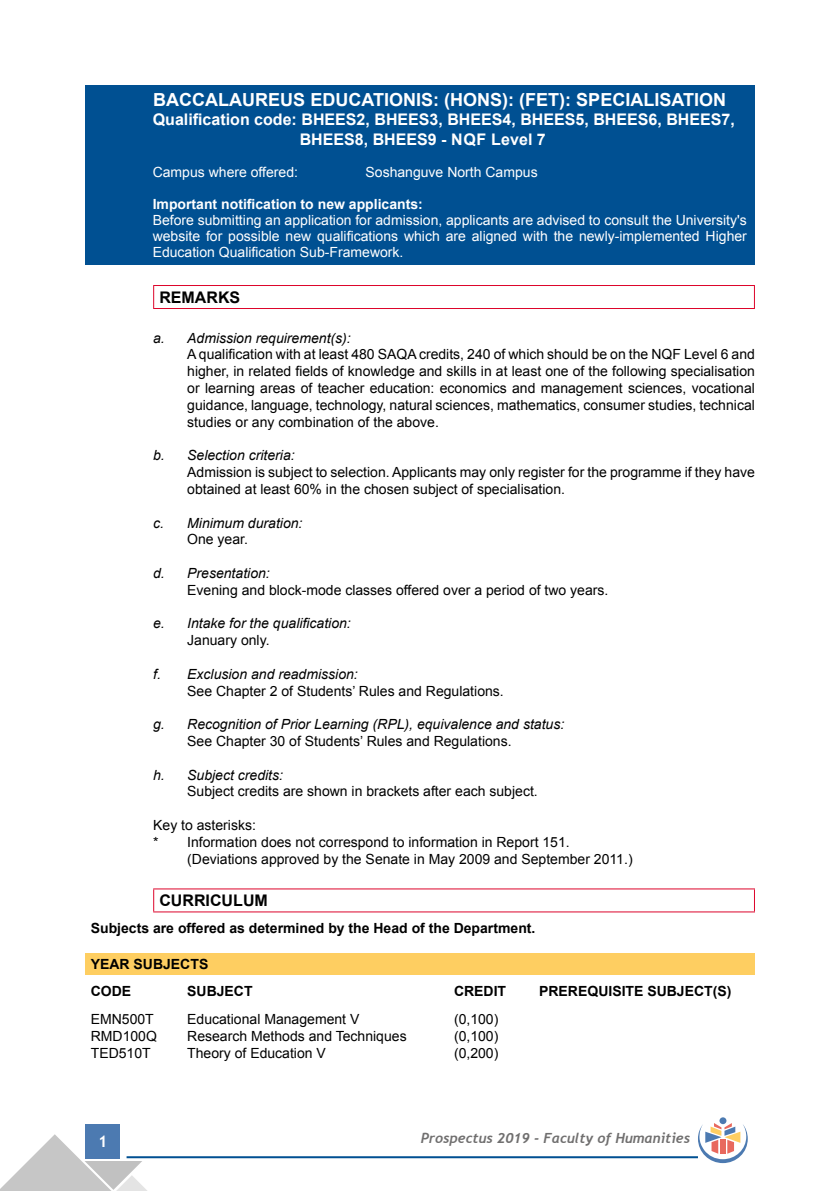
<style>
.page{position:relative;width:840px;height:1191px;background:#fff}
.page>*{position:absolute;margin:0;border:0;box-sizing:border-box;transform-origin:0 0}
.t1{font:700 18px "Arial";color:#fff}
.t2{font:700 16px/19.4px "Arial";color:#fff}
.t3{font:700 16px "Arial";color:#000}
.t4{font:700 16px "Trebuchet MS";color:#fff}
.t5{font:14px/16.8px "Arial";color:#000;text-align:justify}
.t6{font:14px/16px "Arial";color:#fff;text-align:justify}
.t7{font:italic 14px "Arial";color:#000}
.t8{font:700 14px/26.4px "Arial";color:#000}
.t9{font:700 14px "Arial";color:#fff}
.t10{font:italic 700 14px "Trebuchet";color:#706f6f}
</style>
<div class="page">
<div style="left:86px;top:1124px;width:34px;height:34px;background:#4c7ab1"></div>
<hr style="left:126px;top:1156px;width:571px;height:2px;background:#005092">
<svg style="left:0;top:1134px;width:148px;height:57px"></svg>
<div style="left:719px;top:1117px;width:7px;height:7px;background:#4c7ab1;border-radius:50%"></div>
<svg style="left:697px;top:1123px;width:50px;height:40px"></svg>
<div style="left:85px;top:85px;width:669px;height:180px;background:#005092"></div>
<hr style="left:153px;top:285px;width:601px;height:1px;background:#dd052b">
<svg style="left:153px;top:286px;width:1px;height:22px"></svg>
<svg style="left:753px;top:286px;width:1px;height:22px"></svg>
<hr style="left:153px;top:308px;width:601px;height:1px;background:#dd052b">
<hr style="left:153px;top:888px;width:601px;height:1px;background:#dd052b">
<svg style="left:153px;top:889px;width:1px;height:22px"></svg>
<hr style="left:153px;top:911px;width:601px;height:1px;background:#dd052b">
<div style="left:85px;top:953px;width:669px;height:21px;background:#fece61"></div>
<p class="t1" style="left:153px;top:87px;width:574px">BACCALAUREUS EDUCATIONIS: (HONS): (FET): SPECIALISATION</p>
<p class="t2" style="left:299px;top:110px;width:436px;text-indent:-147px">Qualification code: BHEES2, BHEES3, BHEES4, BHEES5, BHEES6, BHEES7,<br>BHEES8, BHEES9 - NQF Level 7</p>
<p class="t6" style="left:153px;top:164px;width:147px">Campus where offered:</p>
<p class="t6" style="left:365px;top:164px;width:173px">Soshanguve North Campus</p>
<p class="t9" style="left:153px;top:194px;width:271px">Important notification to new applicants:</p>
<p class="t6" style="left:153px;top:212px;width:595px">Before submitting an application for admission, applicants are advised to consult the University's website for possible new qualifications which are aligned with the newly-implemented Higher Education Qualification Sub-Framework.</p>
<p class="t3" style="left:159px;top:286px;width:82px">REMARKS</p>
<p class="t7" style="left:153px;top:329px;width:199px">a. Admission requirement(s):</p>
<p class="t5" style="left:187px;top:346px;width:569px">A qualification with at least 480 SAQA credits, 240 of which should be on the NQF Level 6 and higher, in related fields of knowledge and skills in at least one of the following specialisation or learning areas of teacher education: economics and management sciences, vocational guidance, language, technology, natural sciences, mathematics, consumer studies, technical studies or any combination of the above.</p>
<p class="t7" style="left:153px;top:446px;width:143px">b. Selection criteria:</p>
<p class="t5" style="left:187px;top:464px;width:569px">Admission is subject to selection. Applicants may only register for the programme if they have obtained at least 60% in the chosen subject of specialisation.</p>
<p class="t7" style="left:153px;top:513px;width:151px">c. Minimum duration:</p>
<p class="t5" style="left:187px;top:531px;width:62px">One year.</p>
<p class="t7" style="left:153px;top:564px;width:118px">d. Presentation:</p>
<p class="t5" style="left:187px;top:581px;width:422px">Evening and block-mode classes offered over a period of two years.</p>
<p class="t7" style="left:153px;top:614px;width:199px">e. Intake for the qualification:</p>
<p class="t5" style="left:187px;top:632px;width:84px">January only.</p>
<p class="t7" style="left:153px;top:665px;width:206px">f. Exclusion and readmission:</p>
<p class="t5" style="left:187px;top:682px;width:318px">See Chapter 2 of Students’ Rules and Regulations.</p>
<p class="t7" style="left:153px;top:715px;width:412px">g. Recognition of Prior Learning (RPL), equivalence and status:</p>
<p class="t5" style="left:187px;top:732px;width:325px">See Chapter 30 of Students’ Rules and Regulations.</p>
<p class="t7" style="left:153px;top:765px;width:131px">h. Subject credits:</p>
<p class="t5" style="left:187px;top:783px;width:352px">Subject credits are shown in brackets after each subject.</p>
<p class="t5" style="left:153px;top:816px;width:104px">Key to asterisks:</p>
<p class="t5" style="left:153px;top:833px;width:418px">* Information does not correspond to information in Report 151.</p>
<p class="t5" style="left:187px;top:850px;width:446px">(Deviations approved by the Senate in May 2009 and September 2011.)</p>
<p class="t3" style="left:159px;top:889px;width:110px">CURRICULUM</p>
<p class="t8" style="left:91px;top:915px;width:446px">Subjects are offered as determined by the Head of the Department.</p>
<p class="t8" style="left:91px;top:951px;width:119px">YEAR SUBJECTS<br>CODE</p>
<p class="t8" style="left:187px;top:977px;width:67px">SUBJECT</p>
<p class="t8" style="left:454px;top:977px;width:54px">CREDIT</p>
<p class="t8" style="left:539px;top:977px;width:194px">PREREQUISITE SUBJECT(S)</p>
<p class="t5" style="left:91px;top:1011px;width:65px">EMN500T</p>
<p class="t5" style="left:187px;top:1011px;width:173px">Educational Management V</p>
<p class="t5" style="left:454px;top:1011px;width:46px">(0,100)</p>
<p class="t5" style="left:91px;top:1027px;width:68px">RMD100Q</p>
<p class="t5" style="left:187px;top:1027px;width:221px">Research Methods and Techniques</p>
<p class="t5" style="left:454px;top:1027px;width:46px">(0,100)</p>
<p class="t5" style="left:91px;top:1044px;width:61px">TED510T</p>
<p class="t5" style="left:187px;top:1044px;width:140px">Theory of Education V</p>
<p class="t5" style="left:454px;top:1044px;width:46px">(0,200)</p>
<p class="t4" style="left:98px;top:1131px;width:11px">1</p>
<p class="t10" style="left:420px;top:1129px;width:271px">Prospectus 2019 - Faculty of Humanities</p>
</div>
